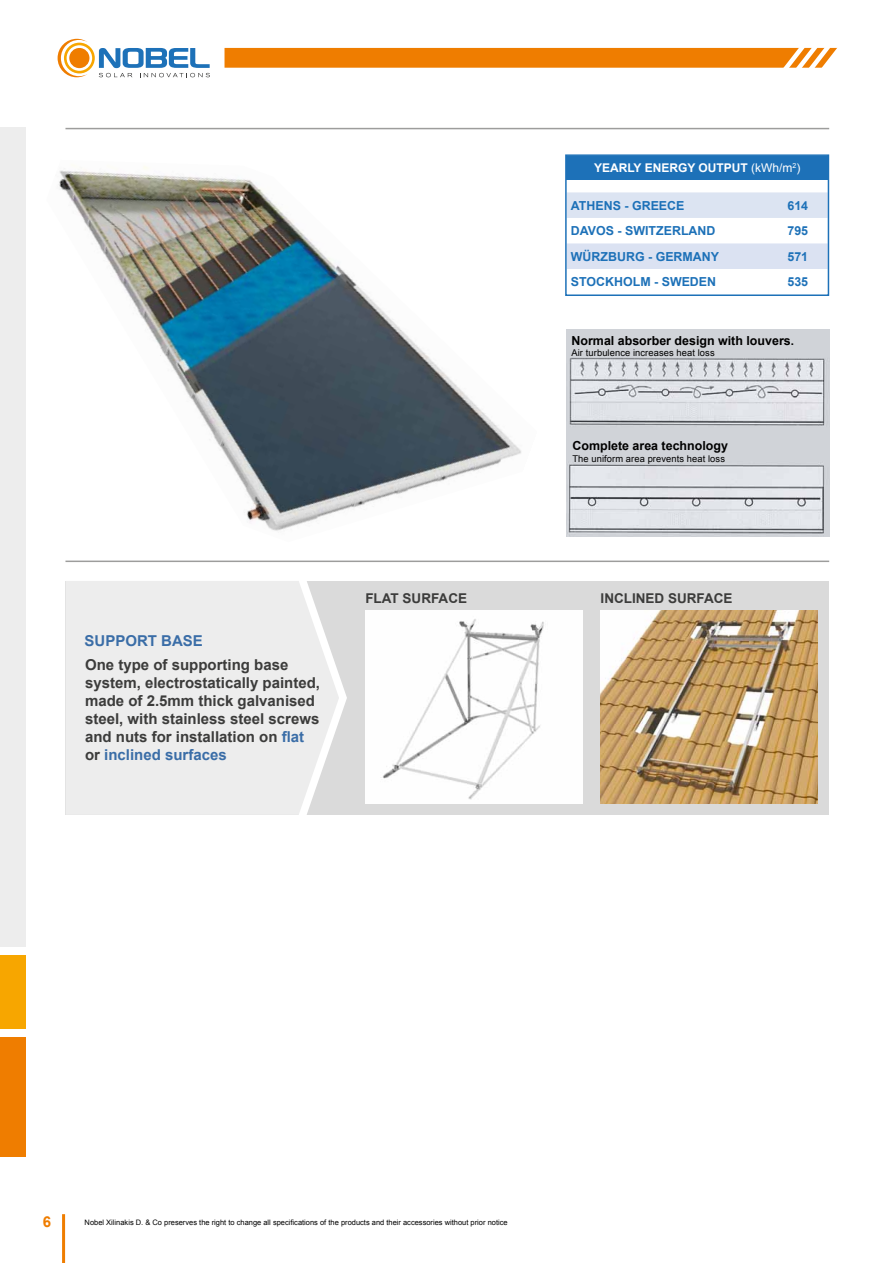
<style>
.page{position:relative;width:893px;height:1263px;background:#fff}
.page>*{position:absolute;margin:0;border:0;box-sizing:border-box;transform-origin:0 0}
.t1{font:700 15px/18px "Arial";color:#3c3c3b}
.t2{font:700 15px "Arial";color:#3a6da7}
.t3{font:700 15px "Arial";color:#ef7d00}
.t4{font:700 13.5px "Arial";color:#3c3c3b}
.t5{font:700 12.45px "Arial";color:#1d71b8}
.t6{font:700 12.45px "Arial";color:#000}
.t7{font:700 12px "Arial";color:#fff}
.t8{font:9.3px "Arial";letter-spacing:.01em;color:#000}
.t9{font:7.5px "Arial";color:#000}
.s1{font-weight:400}
.s2{font-size:11.55px}
.s3{color:#3a6da7}
</style>
<div class="page">
<div style="left:0;top:1037px;width:26px;height:120px;background:#ef7d00"></div>
<div style="left:0;top:955px;width:26px;height:74px;background:#f7a600"></div>
<div style="left:0;top:128px;width:26px;height:819px;background:#ededed"></div>
<svg style="left:58px;top:39px;width:152px;height:38px"></svg>
<hr style="left:62px;top:1214px;width:3px;height:49px;background:#ef7d00">
<svg style="left:225px;top:47px;width:612px;height:21px;background:#f08918"></svg>
<div style="left:567px;top:156px;width:261px;height:23px;background:#1d71b8"></div>
<div style="left:568px;top:192px;width:258px;height:26px;background:#dce4f2"></div>
<div style="left:568px;top:243px;width:258px;height:26px;background:#dbe2f2"></div>
<div style="left:565px;top:154px;width:264px;height:142px;border:2px solid #1d71b8"></div>
<img style="left:567px;top:330px;width:262px;height:206px">
<img style="left:58px;top:166px;width:463px;height:365px">
<div style="left:65px;top:581px;width:764px;height:234px;background:#dadada"></div>
<img style="left:601px;top:611px;width:217px;height:193px">
<img style="left:365px;top:611px;width:217px;height:193px">
<div style="left:66px;top:581px;width:225px;height:234px;background:#ededed"></div>
<svg style="left:291px;top:581px;width:56px;height:234px"></svg>
<hr style="left:65px;top:561px;width:764px;height:1px;background:#9d9d9c">
<hr style="left:65px;top:128px;width:764px;height:1px;background:#9d9d9c">
<p class="t7" style="left:594px;top:160px;width:208px">YEARLY ENERGY OUTPUT <span class="s1">(kWh/m</span><sup>2</sup><span class="s1">)</span></p>
<p class="t5" style="left:571px;top:197px;width:115px">ATHENS - GREECE</p>
<p class="t5" style="left:787px;top:197px;width:22px">614</p>
<p class="t5" style="left:571px;top:223px;width:146px">DAVOS - SWITZERLAND</p>
<p class="t5" style="left:787px;top:223px;width:22px">795</p>
<p class="t5" style="left:571px;top:248px;width:150px">WÜRZBURG - GERMANY</p>
<p class="t5" style="left:787px;top:248px;width:22px">571</p>
<p class="t5" style="left:571px;top:274px;width:147px">STOCKHOLM - SWEDEN</p>
<p class="t5" style="left:787px;top:274px;width:22px">535</p>
<p class="t6" style="left:571px;top:332px;width:224px">Normal absorber design with louvers<span class="s2">.</span></p>
<p class="t8" style="left:571px;top:346px;width:145px">Air turbulence increases heat loss</p>
<p class="t6" style="left:572px;top:438px;width:157px">Complete area technology</p>
<p class="t8" style="left:572px;top:452px;width:154px">The uniform area prevents heat loss</p>
<p class="t2" style="left:85px;top:630px;width:120px">SUPPORT BASE</p>
<p class="t1" style="left:85px;top:657px;width:237px">One type of supporting base system, electrostatically painted, made of 2.5mm thick galvanised steel, with stainless steel screws and nuts for installation on <span class="s3">flat </span>or <span class="s3">inclined surfaces</span></p>
<p class="t4" style="left:365px;top:589px;width:103px">FLAT SURFACE</p>
<p class="t4" style="left:601px;top:589px;width:134px">INCLINED SURFACE</p>
<p class="t3" style="left:43px;top:1212px;width:10px">6</p>
<p class="t9" style="left:85px;top:1217px;width:425px">Nobel Xilinakis D. &amp; Co preserves the right to change all specifications of the products and their accessories without prior notice</p>
</div>
